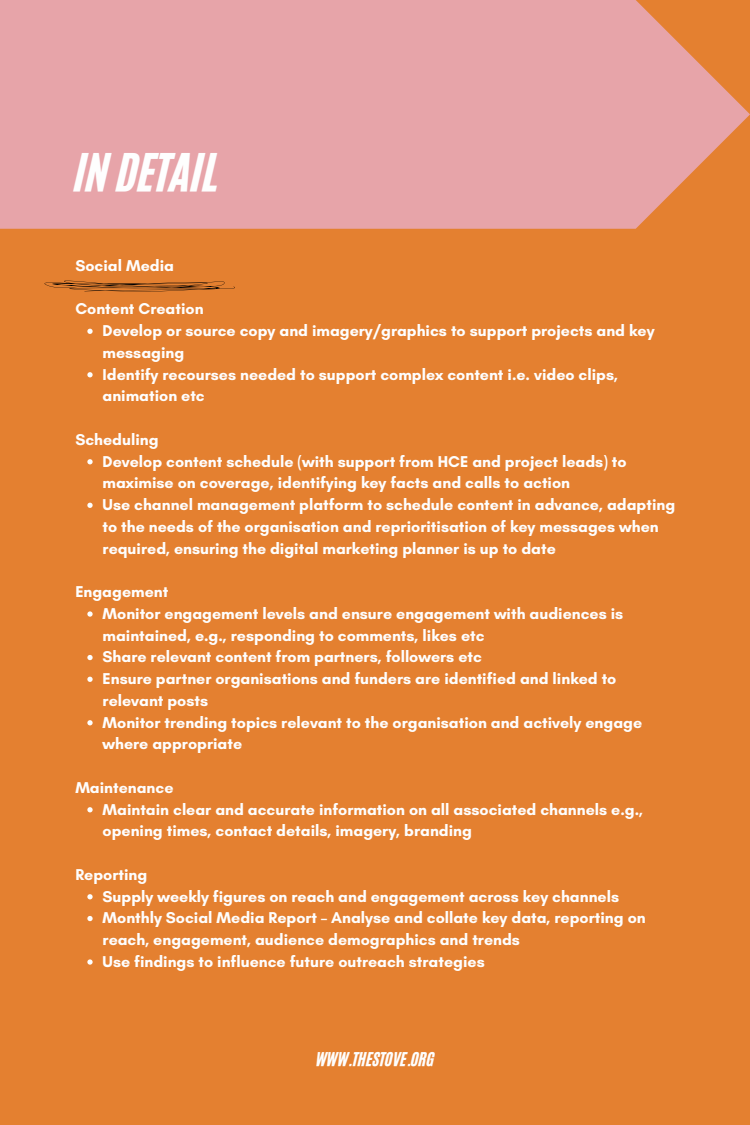
<style>
.page{position:relative;width:750px;height:1125px;background:#e48030}
.page>*{position:absolute;margin:0;border:0;box-sizing:border-box;transform-origin:0 0}
.t1{font:43.7px "CA Generated";color:#fefefe}
.t2{font:700 16px/21.8px "Glacial Indifference";color:#fefefe}
.t3{font:16px "CA Generated";color:#fefefe}
</style>
<div class="page">
<svg style="left:87px;top:329px;width:6px;height:5px"></svg>
<svg style="left:87px;top:372px;width:6px;height:5px"></svg>
<svg style="left:87px;top:459px;width:6px;height:5px"></svg>
<svg style="left:87px;top:503px;width:6px;height:5px"></svg>
<svg style="left:87px;top:611px;width:6px;height:6px"></svg>
<svg style="left:87px;top:655px;width:6px;height:5px"></svg>
<svg style="left:87px;top:677px;width:6px;height:5px"></svg>
<svg style="left:87px;top:720px;width:6px;height:5px"></svg>
<svg style="left:87px;top:807px;width:6px;height:5px"></svg>
<svg style="left:87px;top:894px;width:6px;height:5px"></svg>
<svg style="left:87px;top:916px;width:6px;height:5px"></svg>
<svg style="left:87px;top:959px;width:6px;height:6px"></svg>
<svg style="left:0;top:0;width:750px;height:229px;background:#e6a1a0"></svg>
<svg style="left:44px;top:281px;width:191px;height:11px"></svg>
<h1 class="t1" style="left:75px;top:141px;width:146px">IN DETAIL</h1>
<p class="t2" style="left:75px;top:254px;width:100px">Social Media</p>
<p class="t2" style="left:75px;top:298px;width:130px">Content Creation</p>
<p class="t2" style="left:103px;top:320px;width:554px">Develop or source copy and imagery/graphics to support projects and key messaging<br>Identify recourses needed to support complex content i.e. video clips, animation etc</p>
<p class="t2" style="left:75px;top:428px;width:85px">Scheduling</p>
<p class="t2" style="left:103px;top:450px;width:574px">Develop content schedule (with support from HCE and project leads) to maximise on coverage, identifying key facts and calls to action<br>Use channel management platform to schedule content in advance, adapting to the needs of the organisation and reprioritisation of key messages when required, ensuring the digital marketing planner is up to date</p>
<p class="t2" style="left:75px;top:581px;width:94px">Engagement</p>
<p class="t2" style="left:103px;top:602px;width:541px">Monitor engagement levels and ensure engagement with audiences is maintained, e.g., responding to comments, likes etc<br>Share relevant content from partners, followers etc<br>Ensure partner organisations and funders are identified and linked to relevant posts<br>Monitor trending topics relevant to the organisation and actively engage where appropriate</p>
<p class="t2" style="left:75px;top:776px;width:100px">Maintenance</p>
<p class="t2" style="left:103px;top:798px;width:542px">Maintain clear and accurate information on all associated channels e.g., opening times, contact details, imagery, branding</p>
<p class="t2" style="left:75px;top:863px;width:73px">Reporting</p>
<p class="t2" style="left:103px;top:885px;width:545px">Supply weekly figures on reach and engagement across key channels Monthly Social Media Report – Analyse and collate key data, reporting on reach, engagement, audience demographics and trends<br>Use findings to influence future outreach strategies</p>
<p class="t3" style="left:316px;top:1048px;width:120px">WWW.THESTOVE.ORG</p>
</div>
